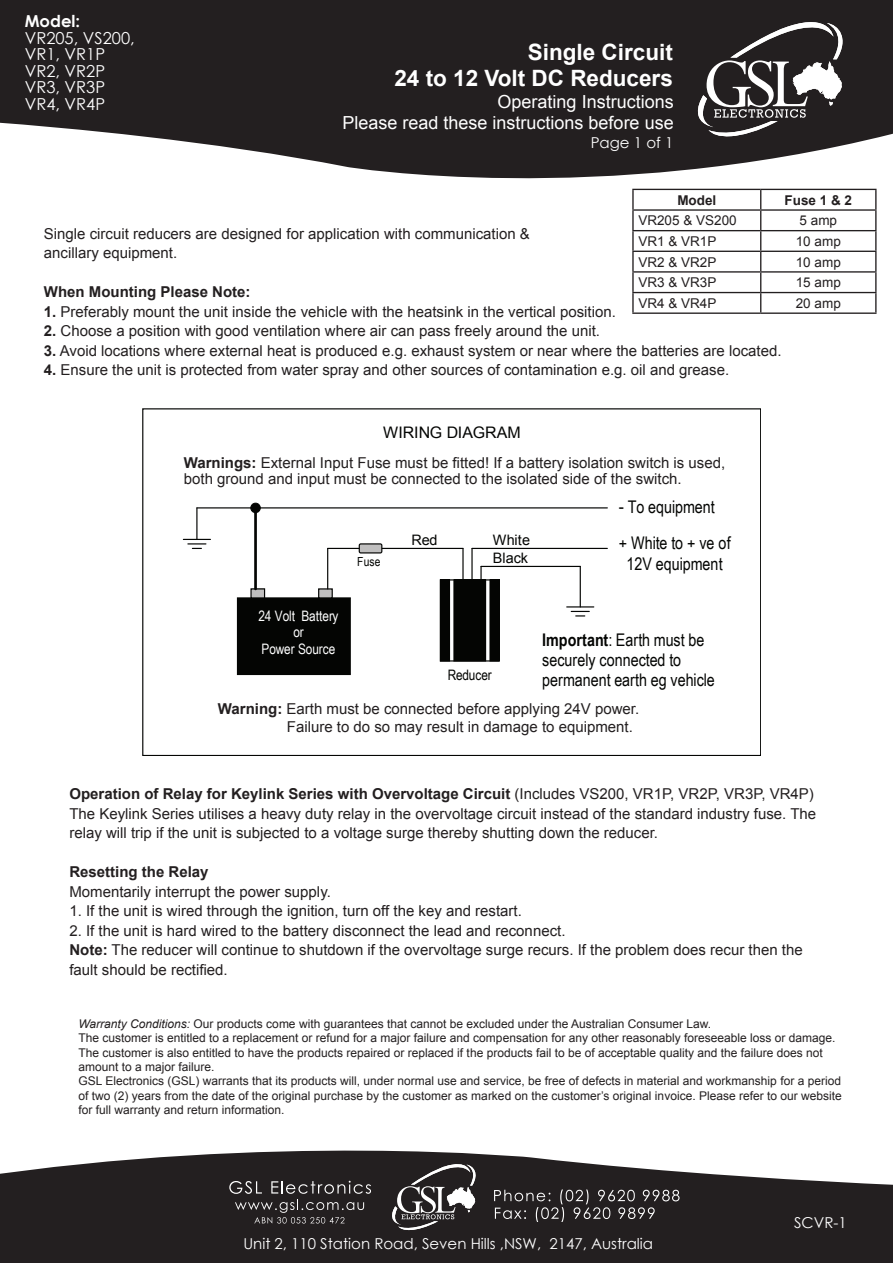
<style>
.page{position:relative;width:893px;height:1263px;background:#fff}
.page>*{position:absolute;margin:0;border:0;box-sizing:border-box;transform-origin:0 0}
.t1{font:700 22.5px/25.5px "Arial";color:#fff;text-align:right}
.t2{font:18px/21px "Arial";color:#fff;text-align:right}
.t3{font:17.4px/19.8px "Arial Narrow";color:#040503}
.t4{font:16.5px/16.5px "Century Gothic";color:#fff}
.t5{font:700 16.5px "Century Gothic";color:#fff}
.t6{font:15.9px "Arial";letter-spacing:-.01em;color:#040503}
.t7{font:15px/19.5px "Arial";color:#231f20}
.t8{font:15px "Century Gothic";color:#fff}
.t9{font:700 15px "Arial";color:#231f20}
.t10{font:14.4px/16.5px "Arial Narrow";letter-spacing:-.01em;color:#fff;text-align:center}
.t11{font:14.4px "Arial";color:#040503}
.t12{font:14.4px "Arial Narrow";letter-spacing:-.01em;color:#040503}
.t13{font:13.5px "Arial";color:#231f20}
.t14{font:700 13.5px "Arial";color:#231f20}
.t15{font:12.45px "Arial Narrow";color:#040503}
.t16{font:12px/14.4px "Arial";color:#231f20}
.s1{font-weight:700}
.s2{font-size:18.9px}
.s3{font-style:italic}
</style>
<div class="page">
<svg style="left:0;top:1150px;width:893px;height:113px;background:#423f40"></svg>
<svg style="left:494px;top:1189px;width:185px;height:33px;background:#413e3e"></svg>
<svg style="left:229px;top:1181px;width:142px;height:42px;background:#3d3a3b"></svg>
<svg style="left:385px;top:1155px;width:94px;height:77px;background:#4a4747"></svg>
<svg style="left:0;top:0;width:893px;height:208px;fill:#231f20"></svg>
<svg style="left:686px;top:7px;width:163px;height:134px;background:#494646"></svg>
<hr style="left:632px;top:189px;width:129px;height:1px;background:#231f20">
<hr style="left:761px;top:189px;width:115px;height:1px;background:#231f20">
<hr style="left:632px;top:209px;width:129px;height:2px;background:#231f20">
<svg style="left:632px;top:190px;width:2px;height:40px"></svg>
<hr style="left:761px;top:209px;width:115px;height:2px;background:#231f20">
<hr style="left:632px;top:230px;width:129px;height:1px;background:#231f20">
<hr style="left:632px;top:231px;width:2px;height:20px;background:#231f20">
<hr style="left:761px;top:230px;width:115px;height:1px;background:#231f20">
<hr style="left:632px;top:251px;width:129px;height:1px;background:#231f20">
<hr style="left:761px;top:251px;width:115px;height:1px;background:#231f20">
<hr style="left:632px;top:271px;width:129px;height:2px;background:#231f20">
<hr style="left:761px;top:271px;width:115px;height:2px;background:#231f20">
<hr style="left:632px;top:292px;width:129px;height:1px;background:#231f20">
<svg style="left:632px;top:252px;width:2px;height:60px"></svg>
<hr style="left:761px;top:292px;width:115px;height:1px;background:#231f20">
<svg style="left:760px;top:190px;width:1px;height:122px"></svg>
<svg style="left:875px;top:190px;width:1px;height:122px"></svg>
<hr style="left:632px;top:312px;width:129px;height:2px;background:#231f20">
<hr style="left:761px;top:312px;width:115px;height:2px;background:#231f20">
<svg style="left:450px;top:581px;width:37px;height:78px"></svg>
<div style="left:440px;top:580px;width:9px;height:81px;background:#040503"></div>
<div style="left:440px;top:579px;width:10px;height:82px;border:1px solid #040503"></div>
<div style="left:490px;top:580px;width:9px;height:81px;background:#040503"></div>
<div style="left:489px;top:579px;width:11px;height:82px;border:1px solid #040503"></div>
<div style="left:454px;top:580px;width:32px;height:81px;background:#040503"></div>
<div style="left:453px;top:579px;width:33px;height:82px;border:1px solid #040503"></div>
<div style="left:237px;top:598px;width:113px;height:76px;background:#040503"></div>
<div style="left:237px;top:597px;width:114px;height:78px;border:1px solid #040503"></div>
<div style="left:318px;top:588px;width:15px;height:10px;background:#c0bfbf;border:1px solid #040503"></div>
<div style="left:251px;top:589px;width:14px;height:9px;background:#c0bfbf"></div>
<div style="left:250px;top:588px;width:15px;height:10px;border:1px solid #040503"></div>
<hr style="left:327px;top:548px;width:1px;height:41px;background:#040503">
<hr style="left:328px;top:548px;width:135px;height:1px;background:#040503">
<hr style="left:462px;top:548px;width:2px;height:32px;background:#040503">
<hr style="left:471px;top:548px;width:2px;height:32px;background:#040503">
<hr style="left:472px;top:548px;width:135px;height:1px;background:#040503">
<hr style="left:197px;top:507px;width:410px;height:1px;background:#040503">
<svg style="left:250px;top:503px;width:11px;height:87px"></svg>
<svg style="left:480px;top:566px;width:2px;height:14px"></svg>
<hr style="left:481px;top:566px;width:99px;height:1px;background:#040503">
<hr style="left:580px;top:566px;width:1px;height:41px;background:#040503">
<hr style="left:196px;top:508px;width:1px;height:31px;background:#040503">
<div style="left:359px;top:544px;width:23px;height:9px;background:#c0bfbf"></div>
<div style="left:359px;top:543px;width:23px;height:10px;border:1px solid #040503"></div>
<svg style="left:183px;top:539px;width:27px;height:10px"></svg>
<svg style="left:567px;top:606px;width:27px;height:10px"></svg>
<p class="t5" style="left:25px;top:9px;width:57px">Model:</p>
<p class="t4" style="left:25px;top:29px;width:111px">VR205, VS200,<br>VR1, VR1P<br>VR2, VR2P<br>VR3, VR3P<br>VR4, VR4P</p>
<h1 class="t1" style="left:394px;top:41px;width:280px">Single Circuit<br>24 to 12 Volt DC Reducers</h1>
<p class="t2" style="left:342px;top:91px;width:333px">Operating Instructions<br>Please read these instructions before use</p>
<p class="t8" style="left:591px;top:132px;width:84px">Page 1 of 1</p>
<p class="t14" style="left:677px;top:191px;width:41px">Model</p>
<p class="t14" style="left:784px;top:191px;width:69px">Fuse 1 &amp; 2</p>
<p class="t13" style="left:638px;top:212px;width:100px">VR205 &amp; VS200</p>
<p class="t13" style="left:799px;top:212px;width:39px">5 amp</p>
<p class="t13" style="left:638px;top:232px;width:80px">VR1 &amp; VR1P</p>
<p class="t13" style="left:796px;top:232px;width:47px">10 amp</p>
<p class="t13" style="left:638px;top:253px;width:80px">VR2 &amp; VR2P</p>
<p class="t13" style="left:796px;top:253px;width:47px">10 amp</p>
<p class="t13" style="left:638px;top:274px;width:80px">VR3 &amp; VR3P</p>
<p class="t13" style="left:796px;top:274px;width:47px">15 amp</p>
<p class="t13" style="left:638px;top:294px;width:80px">VR4 &amp; VR4P</p>
<p class="t13" style="left:796px;top:294px;width:47px">20 amp</p>
<p class="t7" style="left:44px;top:224px;width:488px">Single circuit reducers are designed for application with communication &amp; ancillary equipment.</p>
<p class="t9" style="left:44px;top:282px;width:208px">When Mounting Please Note:</p>
<p class="t7" style="left:44px;top:302px;width:573px"><span class="s1">1.</span> Preferably mount the unit inside the vehicle with the heatsink in the vertical position.</p>
<p class="t7" style="left:44px;top:321px;width:558px"><span class="s1">2.</span> Choose a position with good ventilation where air can pass freely around the unit.</p>
<p class="t7" style="left:44px;top:341px;width:739px"><span class="s1">3.</span> Avoid locations where external heat is produced e.g. exhaust system or near where the batteries are located.</p>
<p class="t7" style="left:44px;top:360px;width:687px"><span class="s1">4.</span> Ensure the unit is protected from water spray and other sources of contamination e.g. oil and grease.</p>
<p class="t6" style="left:383px;top:422px;width:139px">WIRING DIAGRAM</p>
<p class="t7" style="left:184px;top:454px;width:543px;line-height:16.5px"><span class="s1">Warnings:</span> External Input Fuse must be fitted! If a battery isolation switch is used, both ground and input must be connected to the isolated side of the switch.</p>
<p class="t3" style="left:619px;top:488px;width:113px;line-height:36.5px"><span class="s2">-</span> To equipment<br>+ White to + ve of</p>
<p class="t3" style="left:626px;top:554px;width:98px">12V equipment</p>
<p class="t11" style="left:412px;top:530px;width:27px">Red</p>
<p class="t11" style="left:493px;top:530px;width:39px">White</p>
<p class="t15" style="left:357px;top:553px;width:25px">Fuse</p>
<p class="t11" style="left:493px;top:548px;width:37px">Black</p>
<p class="t10" style="left:258px;top:607px;width:81px">24 Volt Battery or<br>Power Source</p>
<p class="t3" style="left:542px;top:630px;width:174px"><span class="s1">Important</span>: Earth must be securely connected to permanent earth eg vehicle body</p>
<p class="t12" style="left:448px;top:664px;width:46px">Reducer</p>
<p class="t7" style="left:287px;top:699px;width:354px;line-height:18px;text-indent:-69px"><span class="s1">Warning:</span> Earth must be connected before applying 24V power.<br>Failure to do so may result in damage to equipment.</p>
<p class="t7" style="left:69px;top:784px;width:748px"><span class="s1">Operation of Relay for Keylink Series with Overvoltage Circuit</span> (Includes VS200, VR1P, VR2P, VR3P, VR4P)<br>The Keylink Series utilises a heavy duty relay in the overvoltage circuit instead of the standard industry fuse. The relay will trip if the unit is subjected to a voltage surge thereby shutting down the reducer.</p>
<p class="t9" style="left:69px;top:862px;width:141px">Resetting the Relay</p>
<p class="t7" style="left:69px;top:882px;width:263px">Momentarily interrupt the power supply.</p>
<p class="t7" style="left:69px;top:901px;width:454px">1. If the unit is wired through the ignition, turn off the key and restart.</p>
<p class="t7" style="left:69px;top:921px;width:735px">2. If the unit is hard wired to the battery disconnect the lead and reconnect.<br><span class="s1">Note:</span> The reducer will continue to shutdown if the overvoltage surge recurs. If the problem does recur then the fault should be rectified.</p>
<p class="t16" style="left:78px;top:1016px;width:765px"><span class="s3">Warranty Conditions:</span> Our products come with guarantees that cannot be excluded under the Australian Consumer Law.<br>The customer is entitled to a replacement or refund for a major failure and compensation for any other reasonably foreseeable loss or damage.<br>The customer is also entitled to have the products repaired or replaced if the products fail to be of acceptable quality and the failure does not amount to a major failure.<br>GSL Electronics (GSL) warrants that its products will, under normal use and service, be free of defects in material and workmanship for a period of two (2) years from the date of the original purchase by the customer as marked on the customer’s original invoice. Please refer to our website for full warranty and return information.</p>
<p class="t8" style="left:243px;top:1233px;width:411px">Unit 2, 110 Station Road, Seven Hills ,NSW, 2147, Australia</p>
<p class="t8" style="left:794px;top:1212px;width:54px">SCVR-1</p>
</div>
